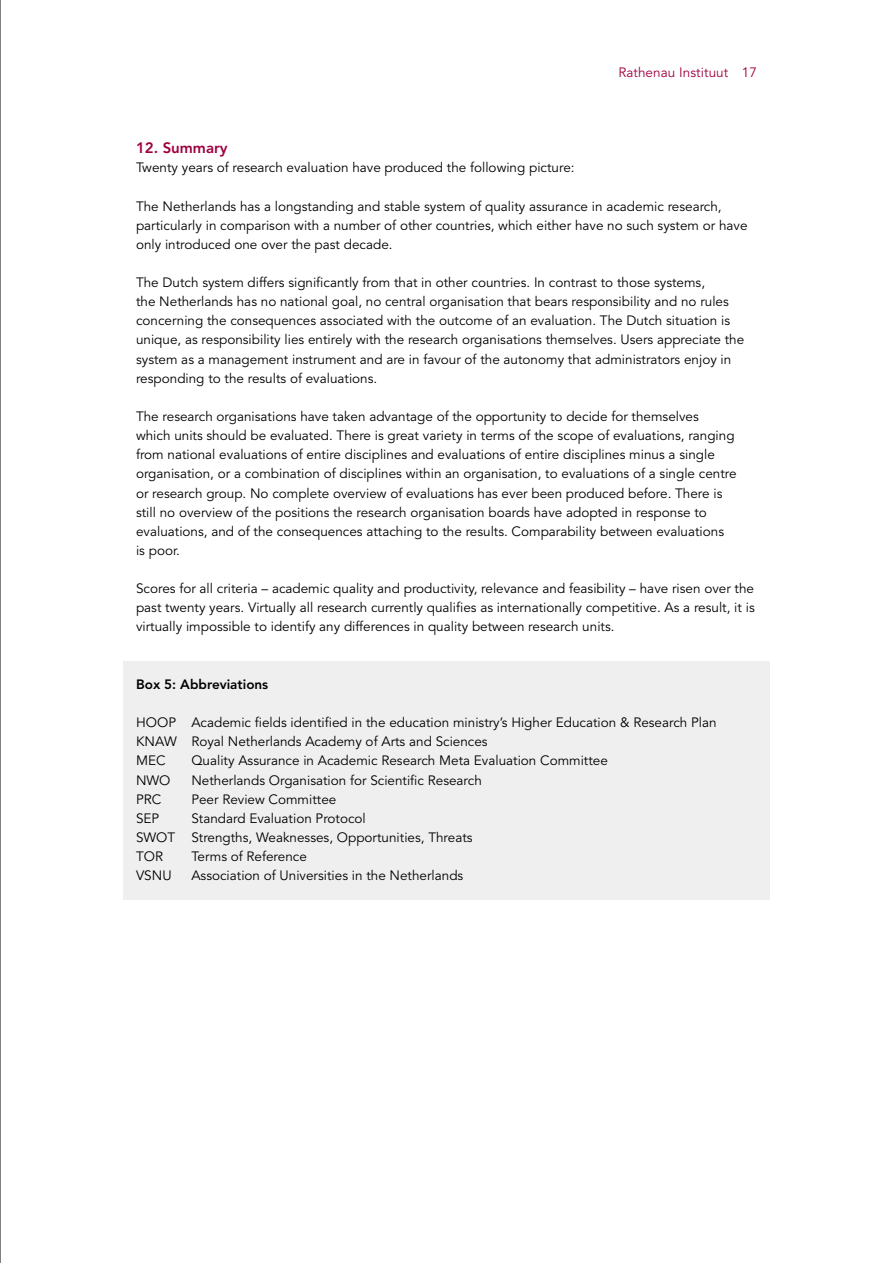
<style>
.page{position:relative;width:893px;height:1263px;background:#fff}
.page>*{position:absolute;margin:0;border:0;box-sizing:border-box;transform-origin:0 0}
.t1{font:800 15px "Avenir LT Std";color:#9e0040}
.t2{font:13.5px/19.2px "Avenir LT Std";color:#000}
.t3{font:13.5px "Avenir LT Std";letter-spacing:.005em;color:#9e0040}
.t4{font:800 13.5px "Avenir LT Std";color:#000}
</style>
<div class="page">
<div style="left:123px;top:661px;width:647px;height:238px;background:#efeff0"></div>
<hr style="left:0;top:0;width:1px;height:1263px;background:#000">
<p class="t3" style="left:618px;top:64px;width:140px">Rathenau Instituut 17</p>
<p class="t1" style="left:136px;top:139px;width:93px">12. Summary</p>
<p class="t2" style="left:136px;top:158px;width:440px">Twenty years of research evaluation have produced the following picture:</p>
<p class="t2" style="left:136px;top:197px;width:613px">The Netherlands has a longstanding and stable system of quality assurance in academic research, particularly in comparison with a number of other countries, which either have no such system or have only introduced one over the past decade.</p>
<p class="t2" style="left:136px;top:273px;width:610px">The Dutch system differs significantly from that in other countries. In contrast to those systems,<br>the Netherlands has no national goal, no central organisation that bears responsibility and no rules concerning the consequences associated with the outcome of an evaluation. The Dutch situation is unique, as responsibility lies entirely with the research organisations themselves. Users appreciate the system as a management instrument and are in favour of the autonomy that administrators enjoy in responding to the results of evaluations.</p>
<p class="t2" style="left:136px;top:407px;width:602px">The research organisations have taken advantage of the opportunity to decide for themselves which units should be evaluated. There is great variety in terms of the scope of evaluations, ranging from national evaluations of entire disciplines and evaluations of entire disciplines minus a single organisation, or a combination of disciplines within an organisation, to evaluations of a single centre or research group. No complete overview of evaluations has ever been produced before. There is still no overview of the positions the research organisation boards have adopted in response to evaluations, and of the consequences attaching to the results. Comparability between evaluations<br>is poor.</p>
<p class="t2" style="left:136px;top:579px;width:620px;text-align:justify">Scores for all criteria – academic quality and productivity, relevance and feasibility – have risen over the past twenty years. Virtually all research currently qualifies as internationally competitive. As a result, it is virtually impossible to identify any differences in quality between research units.</p>
<p class="t4" style="left:136px;top:676px;width:134px">Box 5: Abbreviations</p>
<p class="t2" style="left:136px;top:713px;width:582px">HOOP Academic fields identified in the education ministry’s Higher Education &amp; Research Plan<br>KNAW Royal Netherlands Academy of Arts and Sciences<br>MEC</p>
<p class="t2" style="left:191px;top:751px;width:418px">Quality Assurance in Academic Research Meta Evaluation Committee</p>
<p class="t2" style="left:136px;top:771px;width:36px">NWO</p>
<p class="t2" style="left:191px;top:771px;width:292px">Netherlands Organisation for Scientific Research</p>
<p class="t2" style="left:136px;top:790px;width:27px">PRC</p>
<p class="t2" style="left:191px;top:790px;width:146px">Peer Review Committee</p>
<p class="t2" style="left:136px;top:809px;width:25px">SEP</p>
<p class="t2" style="left:136px;top:809px;width:338px;text-indent:55px">Standard Evaluation Protocol<br>SWOT Strengths, Weaknesses, Opportunities, Threats<br>TOR</p>
<p class="t2" style="left:191px;top:847px;width:117px">Terms of Reference</p>
<p class="t2" style="left:136px;top:866px;width:37px">VSNU</p>
<p class="t2" style="left:191px;top:866px;width:273px">Association of Universities in the Netherlands</p>
</div>
